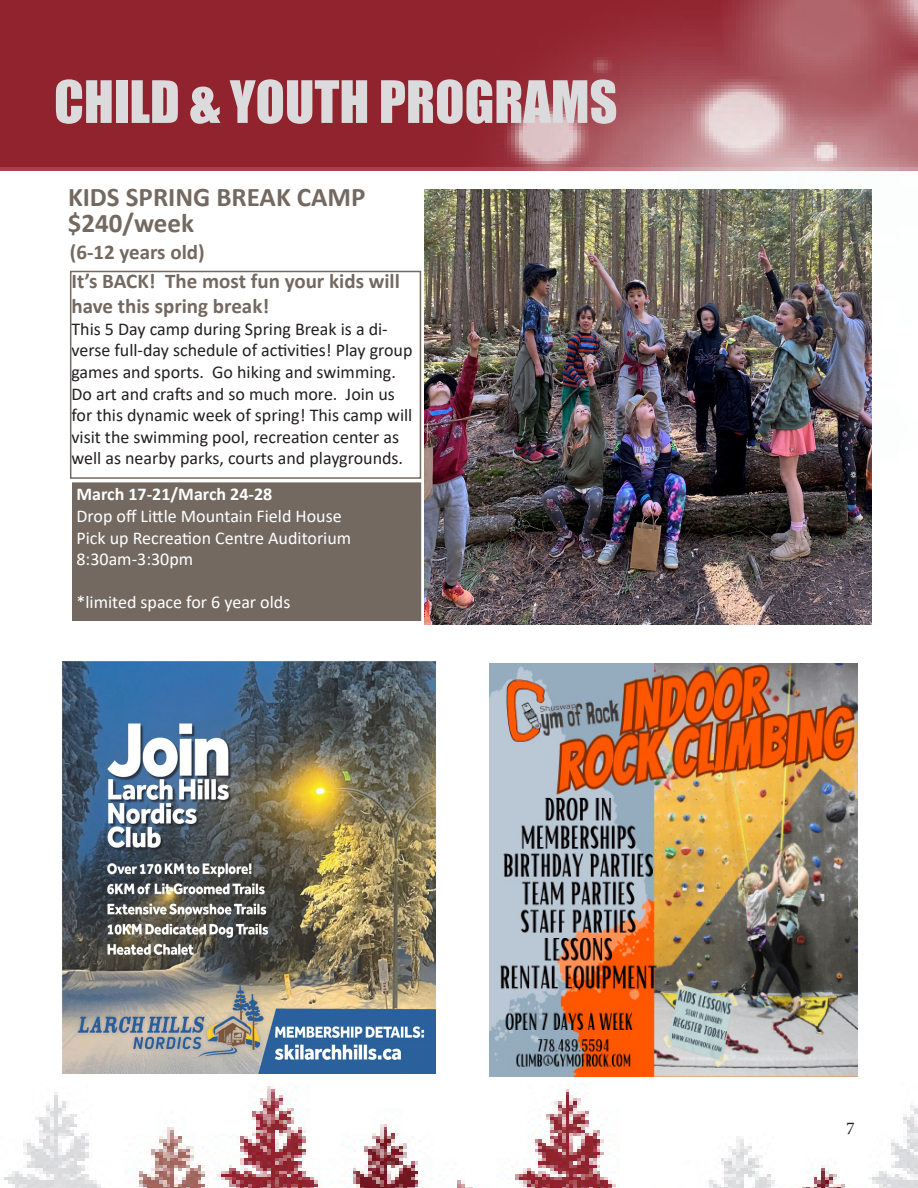
<style>
.page{position:relative;width:918px;height:1188px;background:#fff}
.page>*{position:absolute;margin:0;border:0;box-sizing:border-box;transform-origin:0 0}
.t1{font:54px "Impact";color:#dbdadc}
.t2{font:700 27px "Calibri";color:#736961}
.t3{font:700 21px/25.2px "Calibri";color:#736961}
.t4{font:18px/21.6px "Calibri";color:#231f20}
.t5{font:18px/21.6px "Calibri";color:#fff}
.t6{font:700 18px "Calibri";color:#fff}
.t7{font:18px "Minion Pro";color:#231f20}
</style>
<div class="page">
<img style="left:0;top:0;width:918px;height:1188px">
<img style="left:62px;top:660px;width:374px;height:413px">
<img style="left:490px;top:663px;width:367px;height:413px">
<div style="left:70px;top:271px;width:351px;height:208px;border:2px solid #736961"></div>
<div style="left:74px;top:485px;width:345px;height:134px;background:#736961"></div>
<div style="left:72px;top:482px;width:349px;height:139px;border:4px solid #736961"></div>
<img style="left:425px;top:189px;width:446px;height:436px">
<p class="t1" style="left:54px;top:60px;width:565px">CHILD &amp; YOUTH PROGRAMS</p>
<p class="t2" style="left:68px;top:178px;width:299px">KIDS SPRING BREAK CAMP</p>
<p class="t2" style="left:68px;top:204px;width:128px">$240/week</p>
<p class="t3" style="left:70px;top:239px;width:136px">(6-12 years old)</p>
<p class="t3" style="left:71px;top:268px;width:330px">It’s BACK! The most fun your kids will have this spring break!</p>
<p class="t4" style="left:71px;top:318px;width:343px">This 5 Day camp during Spring Break is a di&shy;verse full-day schedule of activities! Play group games and sports. Go hiking and swimming.<br>Do art and crafts and so much more. Join us for this dynamic week of spring! This camp will visit the swimming pool, recreation center as well as nearby parks, courts and playgrounds.</p>
<p class="t6" style="left:76px;top:482px;width:197px">March 17-21/March 24-28</p>
<p class="t5" style="left:76px;top:505px;width:276px">Drop off Little Mountain Field House<br>Pick up Recreation Centre Auditorium<br>8:30am-3:30pm</p>
<p class="t5" style="left:76px;top:591px;width:215px">*limited space for 6 year olds</p>
<p class="t7" style="left:846px;top:1116px;width:10px">7</p>
</div>
